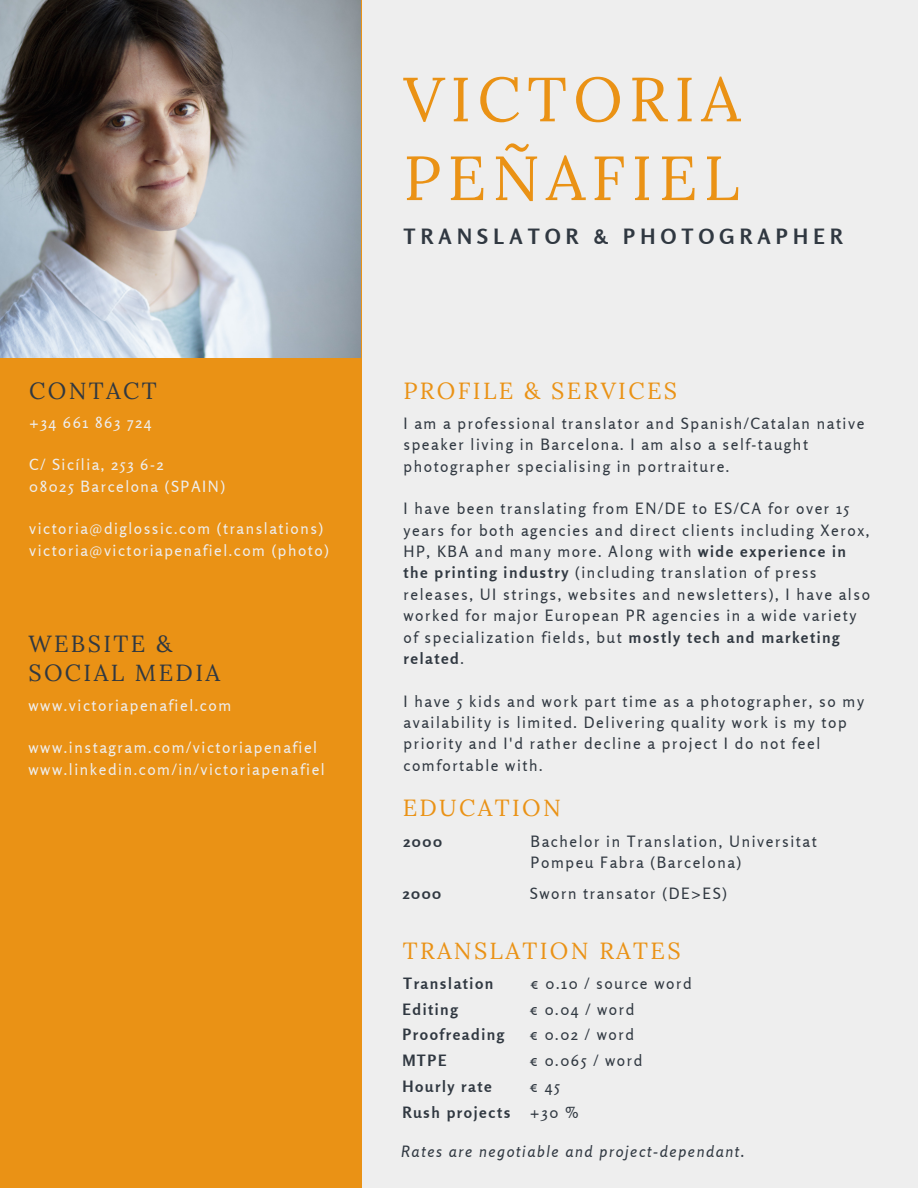
<style>
.page{position:relative;width:918px;height:1188px;background:#eee}
.page>*{position:absolute;margin:0;border:0;box-sizing:border-box;transform-origin:0 0}
.t1{font:62.25px/78.8px "Lora";letter-spacing:.1em;color:#ea9215}
.t2{font:23.4px "Lora";letter-spacing:.1em;color:#ea9215}
.t3{font:23.4px/29.2px "Lora";letter-spacing:.1em;color:#303841}
.t4{font:700 21px "Rosario";letter-spacing:.25em;color:#303841}
.t5{font:15.6px/21.3px "Rosario";letter-spacing:.1em;color:#303841}
.t6{font:15.6px/21.3px "Rosario";letter-spacing:.1em;color:#eee}
.t7{font:700 15.6px "Rosario";letter-spacing:.1em;color:#303841}
.t8{font:italic 15.6px "Rosario";letter-spacing:.1em;color:#303841}
.t9{font:15.45px/21.3px "Rosario";letter-spacing:.1em;color:#eee}
.s1{font-weight:700}
</style>
<div class="page">
<div style="left:0;top:0;width:361px;height:1188px;background:#ea9215"></div>
<img style="left:0;top:0;width:361px;height:357px">
<h2 class="t3" style="left:29px;top:376px;width:129px">CONTACT</h2>
<p class="t9" style="left:29px;top:411px;width:124px">+34 661 863 724</p>
<p class="t9" style="left:29px;top:454px;width:198px">C/ Sicília, 253 6-2<br>08025 Barcelona (SPAIN)</p>
<p class="t9" style="left:29px;top:518px;width:301px">victoria@diglossic.com (translations) victoria@victoriapenafiel.com (photo)</p>
<h2 class="t3" style="left:29px;top:629px;width:193px">WEBSITE &amp;<br>SOCIAL MEDIA</h2>
<p class="t6" style="left:29px;top:694px;width:204px">www.victoriapenafiel.com</p>
<p class="t6" style="left:29px;top:737px;width:298px">www.instagram.com/victoriapenafiel www.linkedin.com/in/victoriapenafiel</p>
<h1 class="t1" style="left:404px;top:59px;width:338px">VICTORIA<br>PEÑAFIEL</h1>
<h3 class="t4" style="left:404px;top:223px;width:441px">TRANSLATOR &amp; PHOTOGRAPHER</h3>
<h2 class="t2" style="left:404px;top:375px;width:275px">PROFILE &amp; SERVICES</h2>
<p class="t5" style="left:404px;top:412px;width:462px">I am a professional translator and Spanish/Catalan native speaker living in Barcelona. I am also a self-taught photographer specialising in portraiture.</p>
<p class="t5" style="left:404px;top:498px;width:468px">I have been translating from EN/DE to ES/CA for over 15 years for both agencies and direct clients including Xerox, HP, KBA and many more. Along with <span class="s1">wide experience in the printing industry</span> (including translation of press releases, UI strings, websites and newsletters), I have also worked for major European PR agencies in a wide variety of specialization fields, but <span class="s1">mostly tech and marketing related</span>.</p>
<p class="t5" style="left:404px;top:690px;width:462px">I have 5 kids and work part time as a photographer, so my availability is limited. Delivering quality work is my top priority and I'd rather decline a project I do not feel comfortable with.</p>
<h2 class="t2" style="left:403px;top:793px;width:160px">EDUCATION</h2>
<p class="t5" style="left:531px;top:830px;width:288px">Bachelor in Translation, Universitat<br>Pompeu Fabra (Barcelona)</p>
<p class="t7" style="left:402px;top:884px;width:40px">2000</p>
<p class="t5" style="left:530px;top:883px;width:199px">Sworn transator (DE&gt;ES)</p>
<p class="t7" style="left:403px;top:831px;width:40px">2000</p>
<h2 class="t2" style="left:403px;top:935px;width:279px">TRANSLATION RATES</h2>
<p class="t5" style="left:531px;top:973px;width:163px">€ 0.10 / source word</p>
<p class="t7" style="left:402px;top:999px;width:57px">Editing</p>
<p class="t5" style="left:530px;top:998px;width:106px">€ 0.04 / word</p>
<p class="t7" style="left:402px;top:1025px;width:103px">Proofreading</p>
<p class="t5" style="left:530px;top:1024px;width:106px">€ 0.02 / word</p>
<p class="t7" style="left:402px;top:1051px;width:46px">MTPE</p>
<p class="t5" style="left:530px;top:1050px;width:114px">€ 0.065 / word</p>
<p class="t7" style="left:402px;top:1077px;width:91px">Hourly rate</p>
<p class="t5" style="left:530px;top:1076px;width:31px">€ 45</p>
<p class="t7" style="left:403px;top:974px;width:92px">Translation</p>
<p class="t7" style="left:402px;top:1103px;width:110px">Rush projects</p>
<p class="t5" style="left:530px;top:1102px;width:50px">+30 %</p>
<p class="t8" style="left:401px;top:1141px;width:345px">Rates are negotiable and project-dependant.</p>
</div>
